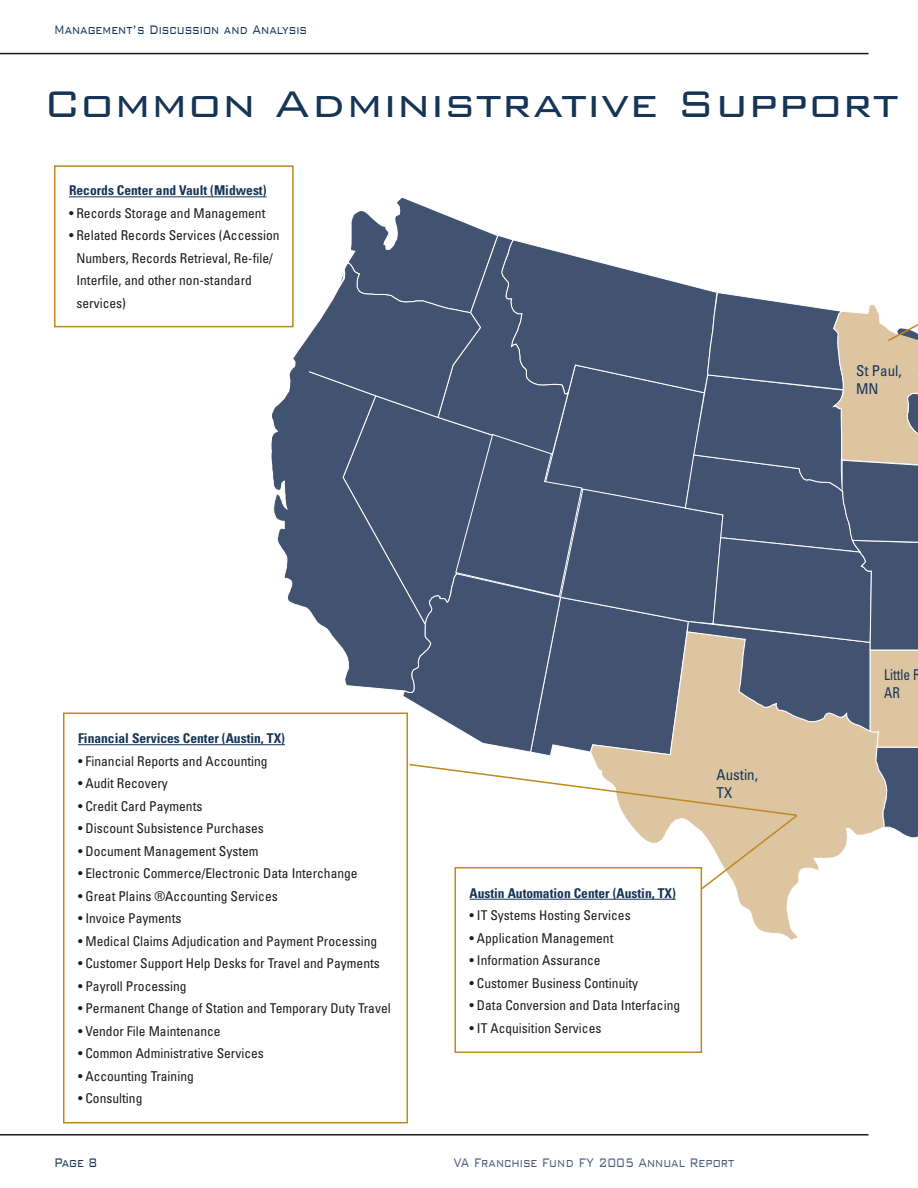
<style>
.page{position:relative;width:918px;height:1188px;background:#fff}
.page>*{position:absolute;margin:0;border:0;box-sizing:border-box;transform-origin:0 0}
.t1{font:300 49.5px "Bank Gothic BT";color:#153456}
.t2{font:300 16.5px "Bank Gothic BT";color:#153456;scale:.72 1}
.t3{font:300 16.5px "Bank Gothic BT";color:#4c5b7a;scale:.72 1}
.t4{font:condensed 15px/18px "Univers";color:#153456}
.t5{font:condensed 15px/17.9px "Univers";color:#153456;scale:.9 1}
.t6{font:condensed 13.5px/22.5px "Univers";color:#1b1b1b}
.t7{font:700 condensed 13.5px "Univers";color:#153456}
</style>
<div class="page">
<svg style="left:590px;top:891px;width:208px;height:51px"></svg>
<hr style="left:0;top:53px;width:868px;height:1px;background:#1b1b1b">
<hr style="left:0;top:1134px;width:868px;height:2px;background:#1b1b1b">
<hr style="left:69px;top:197px;width:198px;height:1px;background:#153456">
<div style="left:54px;top:165px;width:240px;height:162px;border:2px solid #be891d"></div>
<hr style="left:470px;top:899px;width:206px;height:1px;background:#153456">
<div style="left:454px;top:867px;width:248px;height:186px;border:2px solid #be891d"></div>
<hr style="left:78px;top:744px;width:207px;height:1px;background:#153456">
<div style="left:63px;top:712px;width:345px;height:412px;border:2px solid #be891d"></div>
<svg style="left:270px;top:195px;width:648px;height:696px"></svg>
<p class="t2" style="left:54px;top:21px;width:353px">Management’s Discussion and Analysis</p>
<h1 class="t1" style="left:43px;top:78px;width:857px">Common Administrative Support</h1>
<p class="t7" style="left:69px;top:182px;width:199px">Records Center and Vault (Midwest)</p>
<p class="t6" style="left:69px;top:202px;width:198px">• Records Storage and Management</p>
<p class="t6" style="left:76px;top:224px;width:205px;text-indent:-7px">• Related Records Services (Accession<br>Numbers, Records Retrieval, Re-file/<br>Interfile, and other non-standard services)</p>
<p class="t4" style="left:856px;top:361px;width:47px">St Paul,<br>MN</p>
<p class="t7" style="left:78px;top:730px;width:208px">Financial Services Center (Austin, TX)</p>
<p class="t6" style="left:78px;top:750px;width:191px">• Financial Reports and Accounting</p>
<p class="t6" style="left:78px;top:772px;width:91px">• Audit Recovery</p>
<p class="t6" style="left:78px;top:795px;width:126px">• Credit Card Payments</p>
<p class="t6" style="left:78px;top:817px;width:187px">• Discount Subsistence Purchases</p>
<p class="t6" style="left:78px;top:840px;width:182px">• Document Management System</p>
<p class="t6" style="left:78px;top:862px;width:281px">• Electronic Commerce/Electronic Data Interchange</p>
<p class="t6" style="left:78px;top:885px;width:201px">• Great Plains ®Accounting Services</p>
<p class="t6" style="left:78px;top:907px;width:105px">• Invoice Payments</p>
<p class="t6" style="left:78px;top:930px;width:301px">• Medical Claims Adjudication and Payment Processing</p>
<p class="t6" style="left:78px;top:952px;width:303px">• Customer Support Help Desks for Travel and Payments</p>
<p class="t6" style="left:78px;top:975px;width:110px">• Payroll Processing</p>
<p class="t6" style="left:78px;top:997px;width:314px">• Permanent Change of Station and Temporary Duty Travel</p>
<p class="t6" style="left:78px;top:1020px;width:144px">• Vendor File Maintenance</p>
<p class="t6" style="left:78px;top:1042px;width:187px">• Common Administrative Services</p>
<p class="t6" style="left:78px;top:1065px;width:117px">• Accounting Training</p>
<p class="t6" style="left:78px;top:1087px;width:66px">• Consulting</p>
<p class="t2" style="left:54px;top:1153px;width:43px">Page</p>
<p class="t7" style="left:470px;top:885px;width:208px">Austin Automation Center (Austin, TX)</p>
<p class="t6" style="left:470px;top:904px;width:163px">• IT Systems Hosting Services</p>
<p class="t6" style="left:470px;top:927px;width:145px">• Application Management</p>
<p class="t6" style="left:470px;top:949px;width:133px">• Information Assurance</p>
<p class="t6" style="left:470px;top:972px;width:170px">• Customer Business Continuity</p>
<p class="t6" style="left:470px;top:994px;width:212px">• Data Conversion and Data Interfacing</p>
<p class="t6" style="left:470px;top:1017px;width:133px">• IT Acquisition Services</p>
<p class="t4" style="left:717px;top:765px;width:43px">Austin,<br>TX</p>
<p class="t3" style="left:454px;top:1153px;width:392px">VA Franchise Fund FY 2005 Annual Report</p>
<p class="t5" style="left:884px;top:666px;width:42px">Little R<br>AR</p>
</div>
